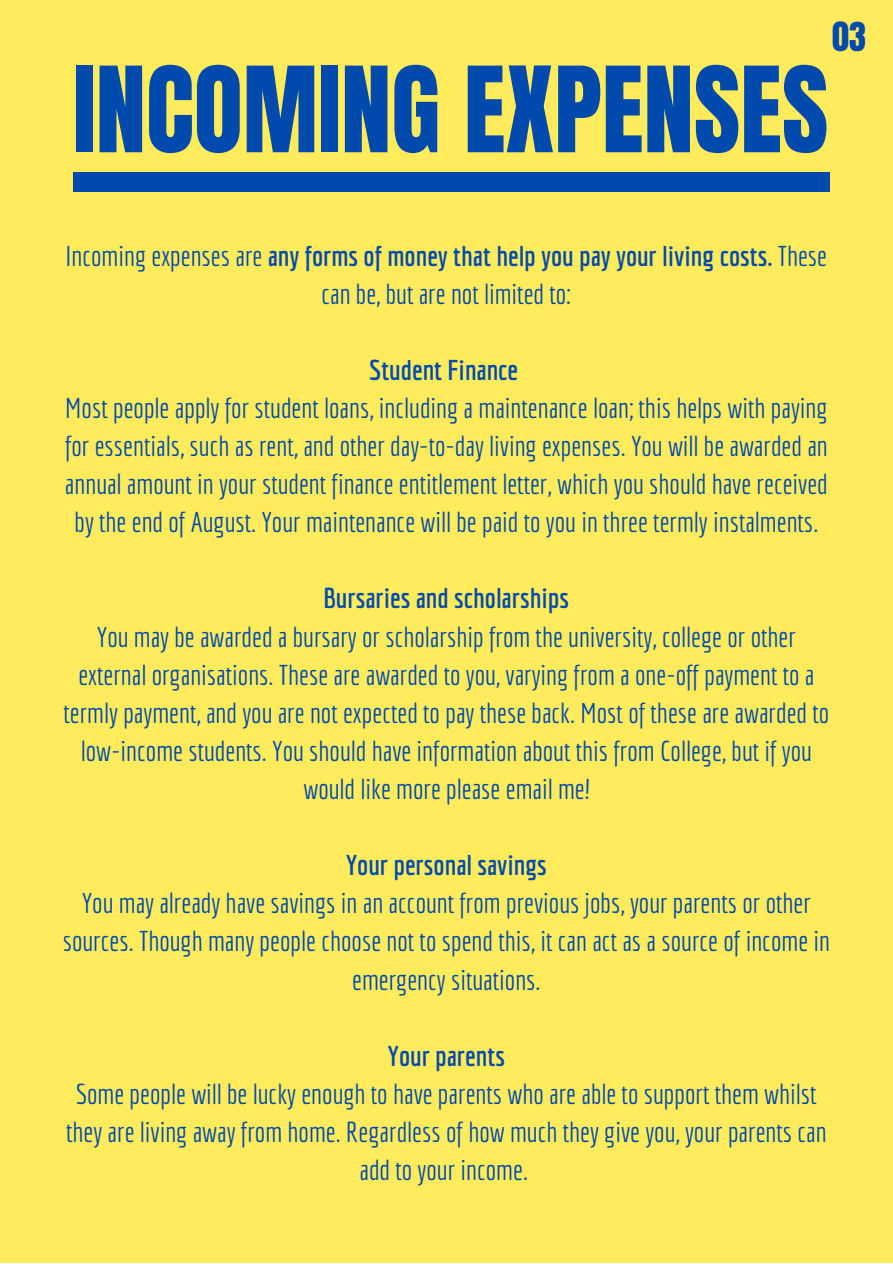
<style>
.page{position:relative;width:893px;height:1264px;background:#fff}
.page>*{position:absolute;margin:0;border:0;box-sizing:border-box;transform-origin:0 0}
.t1{font:100.8px "Anton";color:#004aad}
.t2{font:34.05px "Anton";color:#004aad}
.t3{font:27.9px/38.1px "Economica";color:#004aad;text-align:center}
.t4{font:700 27.9px "Economica";color:#004aad}
.s1{font-weight:700}
</style>
<div class="page">
<div style="left:0;top:0;width:892px;height:1262px;background:#ffeb5b"></div>
<div style="left:73px;top:172px;width:756px;height:19px;background:#004aad"></div>
<p class="t2" style="left:832px;top:12px;width:35px">03</p>
<h1 class="t1" style="left:73px;top:37px;width:757px">INCOMING EXPENSES</h1>
<p class="t3" style="left:66px;top:236px;width:763px">Incoming expenses are <span class="s1">any forms of money that help you pay your living costs.</span> These can be, but are not limited to:</p>
<p class="t4" style="left:369px;top:353px;width:150px">Student Finance</p>
<p class="t3" style="left:65px;top:388px;width:764px">Most people apply for student loans, including a maintenance loan; this helps with paying for essentials, such as rent, and other day-to-day living expenses. You will be awarded an annual amount in your student finance entitlement letter, which you should have received by the end of August. Your maintenance will be paid to you in three termly instalments.</p>
<p class="t4" style="left:323px;top:582px;width:247px">Bursaries and scholarships</p>
<p class="t3" style="left:63px;top:617px;width:767px">You may be awarded a bursary or scholarship from the university, college or other external organisations. These are awarded to you, varying from a one-off payment to a termly payment, and you are not expected to pay these back. Most of these are awarded to low-income students. You should have information about this from College, but if you would like more please email me!</p>
<p class="t4" style="left:346px;top:848px;width:203px">Your personal savings</p>
<p class="t3" style="left:63px;top:883px;width:768px">You may already have savings in an account from previous jobs, your parents or other sources. Though many people choose not to spend this, it can act as a source of income in emergency situations.</p>
<p class="t4" style="left:387px;top:1039px;width:119px">Your parents</p>
<p class="t3" style="left:66px;top:1074px;width:762px">Some people will be lucky enough to have parents who are able to support them whilst they are living away from home. Regardless of how much they give you, your parents can add to your income.</p>
</div>
